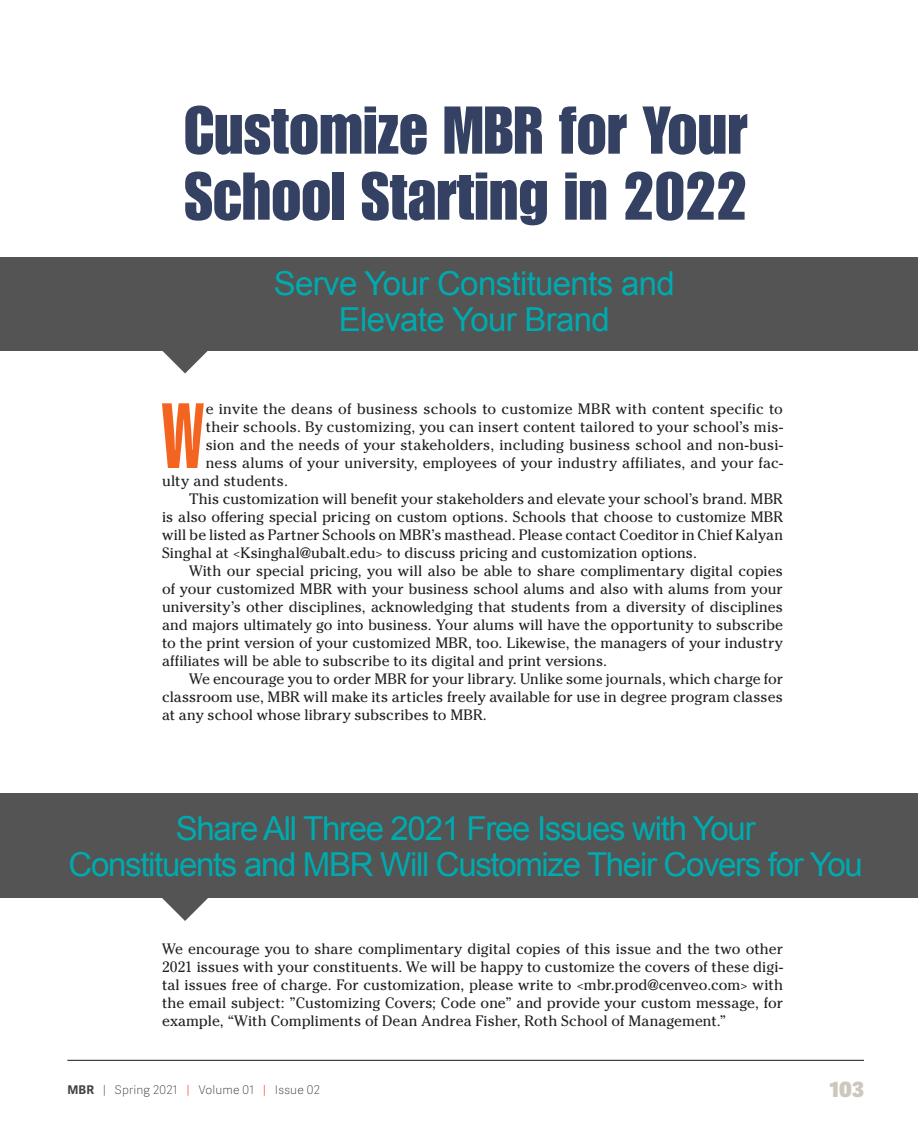
<style>
.page{position:relative;width:918px;height:1134px;background:#fff}
.page>*{position:absolute;margin:0;border:0;box-sizing:border-box;transform-origin:0 0}
.MBR_Dropcaps{font:90.9px "Helvetica LT Std Ultra Comp";color:#f36421}
.t1{font:66px/66px "Impact LT Std";color:#344162}
.t2{font:33px/36px "Arial";letter-spacing:-.04em;color:#00aaaf;text-align:center}
.t3{font:33px/36px "Arial";letter-spacing:-.02em;color:#00aaaf;text-align:center}
.t4{font:800 21px "Adelle Sans";color:#ccc8bd}
.MBR_Indent{font:15px/18px "Cheltenham Std";color:#231f20;text-align:justify}
.MBR_Dropcaps-2{font:15px "Cheltenham Std";letter-spacing:.01em;color:#231f20}
.t5{font:100 12px "Adelle Sans";letter-spacing:.015em;color:#414343}
.s1{font-weight:700}
.s2{color:#ee1f23}
</style>
<div class="page">
<hr style="left:67px;top:1060px;width:797px;height:1px;background:#14171a">
<div style="left:0;top:257px;width:918px;height:94px;background:#535453"></div>
<div style="left:0;top:794px;width:918px;height:104px;background:#535453"></div>
<svg style="left:162px;top:351px;width:46px;height:23px"></svg>
<svg style="left:162px;top:898px;width:46px;height:23px"></svg>
<p class="t1" style="left:184px;top:96px;width:565px">Customize MBR for Your<br>School Starting in 2022</p>
<p class="t3" style="left:274px;top:266px;width:403px">Serve Your Constituents and<br>Elevate Your Brand</p>
<p class="MBR_Dropcaps" style="left:161px;top:384px;width:45px">W</p>
<p class="MBR_Dropcaps-2" style="left:206px;top:400px;width:579px">e invite the deans of business schools to customize MBR with content specific to</p>
<p class="MBR_Dropcaps-2" style="left:206px;top:418px;width:579px">their schools. By customizing, you can insert content tailored to your school’s mis-</p>
<p class="MBR_Dropcaps-2" style="left:206px;top:436px;width:579px">sion and the needs of your stakeholders, including business school and non-busi-</p>
<p class="MBR_Dropcaps-2" style="left:206px;top:454px;width:579px">ness alums of your university, employees of your industry affiliates, and your fac-</p>
<p class="MBR_Dropcaps-2" style="left:162px;top:472px;width:128px">ulty and students.</p>
<p class="MBR_Indent" style="left:162px;top:490px;width:623px;text-indent:27px">This customization will benefit your stakeholders and elevate your school’s brand. MBR is also offering special pricing on custom options. Schools that choose to customize MBR will be listed as Partner Schools on MBR’s masthead. Please contact Coeditor in Chief Kalyan Singhal at &lt;Ksinghal@ubalt.edu&gt; to discuss pricing and customization options.</p>
<p class="MBR_Indent" style="left:162px;top:562px;width:623px;text-indent:27px">With our special pricing, you will also be able to share complimentary digital copies of your customized MBR with your business school alums and also with alums from your university’s other disciplines, acknowledging that students from a diversity of disciplines and majors ultimately go into business. Your alums will have the opportunity to subscribe to the print version of your customized MBR, too. Likewise, the managers of your industry affiliates will be able to subscribe to its digital and print versions.</p>
<p class="MBR_Indent" style="left:162px;top:670px;width:623px;text-indent:27px">We encourage you to order MBR for your library. Unlike some journals, which charge for classroom use, MBR will make its articles freely available for use in degree program classes at any school whose library subscribes to MBR.</p>
<p class="t2" style="left:69px;top:811px;width:796px">Share All Three 2021 Free Issues with Your<br>Constituents and MBR Will Customize Their Covers for You</p>
<p class="MBR_Indent" style="left:162px;top:940px;width:623px">We encourage you to share complimentary digital copies of this issue and the two other 2021 issues with your constituents. We will be happy to customize the covers of these digi&shy;tal issues free of charge. For customization, please write to &lt;mbr.prod@cenveo.com&gt; with the email subject: ”Customizing Covers; Code one” and provide your custom message, for example, “With Compliments of Dean Andrea Fisher, Roth School of Management.”</p>
<p class="t5" style="left:68px;top:1081px;width:254px"><span class="s1">MBR</span> | Spring 2021 <span class="s2">|</span> Volume 01 <span class="s2">|</span> Issue 02</p>
<h3 class="t4" style="left:829px;top:1073px;width:36px">103</h3>
</div>
